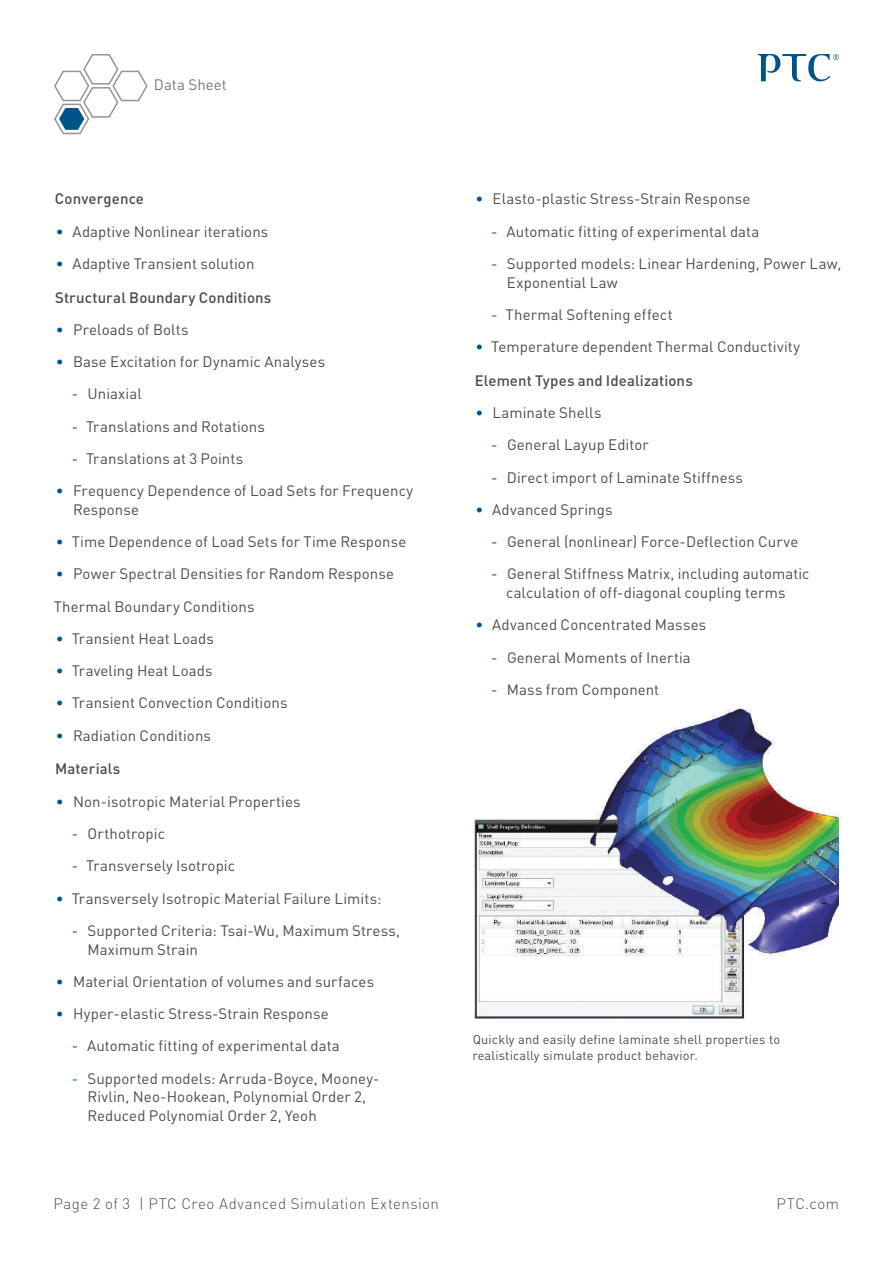
<style>
.page{position:relative;width:893px;height:1263px;background:#fff}
.page>*{position:absolute;margin:0;border:0;box-sizing:border-box;transform-origin:0 0}
.t1{font:15px/18.8px "DIN Pro";letter-spacing:.005em;color:#4b4c4d}
.t2{font:500 15px "DIN Pro";letter-spacing:.005em;color:#4b4c4d}
.t3{font:300 15px "DIN Pro";letter-spacing:.03em;color:#4b4c4d}
.t4{font:15px "DIN Pro";color:#76787b}
.t5{font:12.75px/16.5px "DIN Pro";letter-spacing:.015em;color:#4b4c4d}
.s1{color:#00548b}
</style>
<div class="page">
<svg style="left:758px;top:54px;width:81px;height:28px"></svg>
<svg style="left:54px;top:54px;width:94px;height:81px"></svg>
<img style="left:474px;top:708px;width:365px;height:312px">
<p class="t4" style="left:154px;top:73px;width:74px">Data Sheet</p>
<p class="t2" style="left:55px;top:187px;width:91px">Convergence</p>
<p class="t1" style="left:56px;top:220px;width:214px"><span class="s1">•</span> Adaptive Nonlinear iterations</p>
<p class="t1" style="left:56px;top:253px;width:200px"><span class="s1">•</span> Adaptive Transient solution</p>
<p class="t2" style="left:55px;top:285px;width:218px">Structural Boundary Conditions</p>
<p class="t1" style="left:56px;top:319px;width:134px"><span class="s1">•</span> Preloads of Bolts</p>
<p class="t1" style="left:56px;top:351px;width:271px"><span class="s1">•</span> Base Excitation for Dynamic Analyses</p>
<p class="t1" style="left:72px;top:383px;width:72px"><span class="s1">-</span> Uniaxial</p>
<p class="t1" style="left:72px;top:415px;width:195px"><span class="s1">-</span> Translations and Rotations</p>
<p class="t1" style="left:72px;top:448px;width:173px"><span class="s1">-</span> Translations at 3 Points</p>
<p class="t1" style="left:73px;top:480px;width:342px;text-indent:-17px"><span class="s1">•</span> Frequency Dependence of Load Sets for Frequency<br>Response</p>
<p class="t1" style="left:56px;top:531px;width:352px"><span class="s1">•</span> Time Dependence of Load Sets for Time Response</p>
<p class="t1" style="left:54px;top:556px;width:342px;line-height:32.2px"><span class="s1">•</span> Power Spectral Densities for Random Response<br>Thermal Boundary Conditions</p>
<p class="t1" style="left:56px;top:628px;width:160px"><span class="s1">•</span> Transient Heat Loads</p>
<p class="t1" style="left:56px;top:660px;width:158px"><span class="s1">•</span> Traveling Heat Loads</p>
<p class="t1" style="left:56px;top:692px;width:233px"><span class="s1">•</span> Transient Convection Conditions</p>
<p class="t1" style="left:56px;top:724px;width:157px"><span class="s1">•</span> Radiation Conditions</p>
<p class="t2" style="left:55px;top:757px;width:67px">Materials</p>
<p class="t1" style="left:56px;top:790px;width:246px"><span class="s1">•</span> Non-isotropic Material Properties</p>
<p class="t1" style="left:72px;top:823px;width:95px"><span class="s1">-</span> Orthotropic</p>
<p class="t1" style="left:72px;top:855px;width:165px"><span class="s1">-</span> Transversely Isotropic</p>
<p class="t1" style="left:56px;top:887px;width:327px"><span class="s1">•</span> Transversely Isotropic Material Failure Limits:</p>
<p class="t1" style="left:87px;top:919px;width:314px;text-indent:-16px"><span class="s1">-</span> Supported Criteria: Tsai-Wu, Maximum Stress,<br>Maximum Strain</p>
<p class="t1" style="left:56px;top:970px;width:320px"><span class="s1">•</span> Material Orientation of volumes and surfaces</p>
<p class="t1" style="left:56px;top:1003px;width:274px"><span class="s1">•</span> Hyper-elastic Stress-Strain Response</p>
<p class="t1" style="left:72px;top:1035px;width:269px"><span class="s1">-</span> Automatic fitting of experimental data</p>
<p class="t1" style="left:87px;top:1067px;width:294px;text-indent:-16px"><span class="s1">-</span> Supported models: Arruda-Boyce, Mooney-<br>Rivlin, Neo-Hookean, Polynomial Order 2,<br>Reduced Polynomial Order 2, Yeoh</p>
<p class="t1" style="left:475px;top:188px;width:277px"><span class="s1">•</span> Elasto-plastic Stress-Strain Response</p>
<p class="t1" style="left:491px;top:220px;width:269px"><span class="s1">-</span> Automatic fitting of experimental data</p>
<p class="t1" style="left:507px;top:253px;width:336px;text-indent:-16px"><span class="s1">-</span> Supported models: Linear Hardening, Power Law,<br>Exponential Law</p>
<p class="t1" style="left:491px;top:304px;width:183px"><span class="s1">-</span> Thermal Softening effect</p>
<p class="t1" style="left:475px;top:336px;width:326px"><span class="s1">•</span> Temperature dependent Thermal Conductivity</p>
<p class="t2" style="left:475px;top:368px;width:220px">Element Types and Idealizations</p>
<p class="t1" style="left:475px;top:402px;width:128px"><span class="s1">•</span> Laminate Shells</p>
<p class="t1" style="left:491px;top:434px;width:159px"><span class="s1">-</span> General Layup Editor</p>
<p class="t1" style="left:491px;top:466px;width:253px"><span class="s1">-</span> Direct import of Laminate Stiffness</p>
<p class="t1" style="left:475px;top:499px;width:139px"><span class="s1">•</span> Advanced Springs</p>
<p class="t1" style="left:491px;top:531px;width:309px"><span class="s1">-</span> General (nonlinear) Force-Deflection Curve</p>
<p class="t1" style="left:506px;top:563px;width:305px;text-indent:-15px"><span class="s1">-</span> General Stiffness Matrix, including automatic calculation of off-diagonal coupling terms</p>
<p class="t1" style="left:475px;top:614px;width:232px"><span class="s1">•</span> Advanced Concentrated Masses</p>
<p class="t1" style="left:491px;top:646px;width:201px"><span class="s1">-</span> General Moments of Inertia</p>
<p class="t1" style="left:491px;top:679px;width:170px"><span class="s1">-</span> Mass from Component</p>
<p class="t5" style="left:472px;top:1029px;width:309px">Quickly and easily define laminate shell properties to realistically simulate product behavior.</p>
<p class="t3" style="left:53px;top:1192px;width:387px">Page 2 of 3 | PTC Creo Advanced Simulation Extension</p>
<p class="t3" style="left:776px;top:1192px;width:64px">PTC.com</p>
</div>
